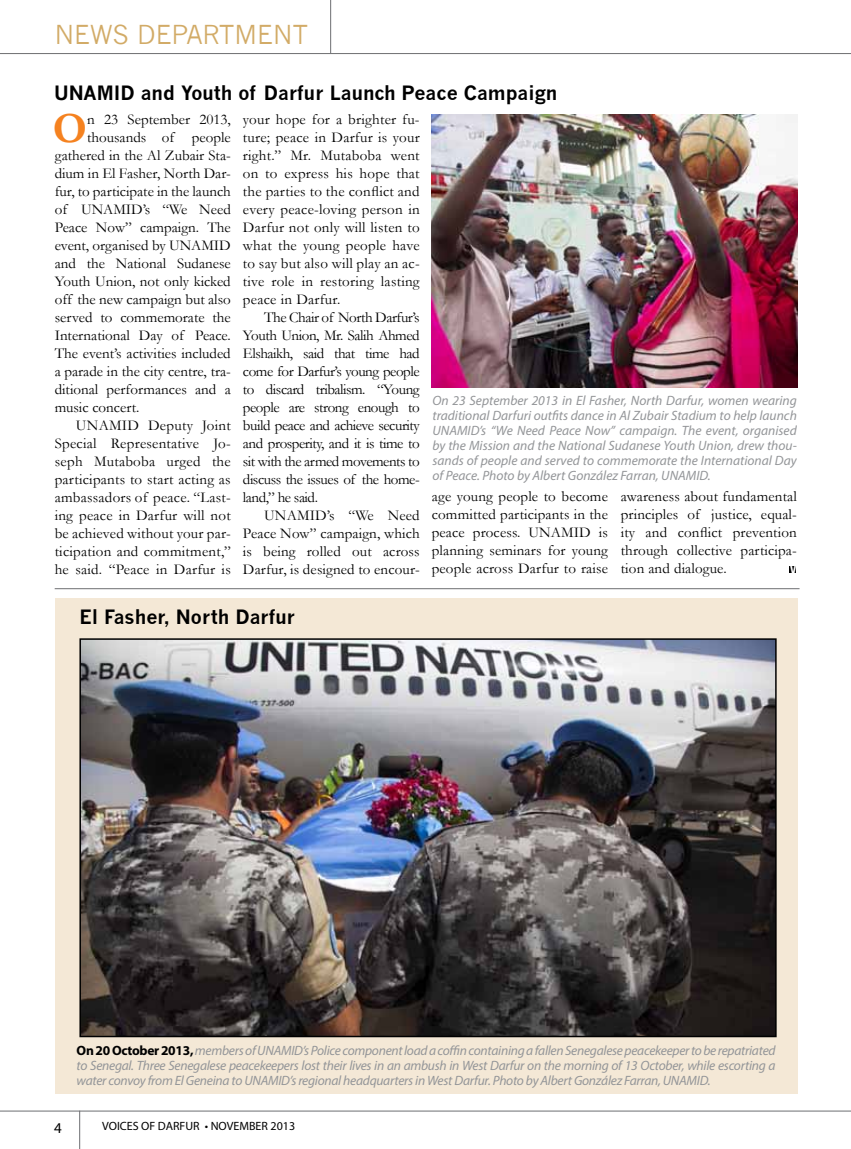
<style>
.page{position:relative;width:851px;height:1149px;background:#fff}
.page>*{position:absolute;margin:0;border:0;box-sizing:border-box;transform-origin:0 0}
.t1{font:700 43.35px "Garamond";color:#f58220}
.t2{font:25.5px "News Gothic";color:#d2ab67}
.t3{font:700 19.35px "News Gothic";color:#000}
.t4{font:15px/18px "Garamond";color:#000;text-align:justify}
.t5{font:15px "Myriad Pro";color:#000}
.t6{font:italic 13.5px/14.9px "Myriad Pro";letter-spacing:-.01em;color:#939598;text-align:justify}
.t7{font:12px "Myriad Pro";color:#000}
.t8{font:700 condensed 12px "Helvetica Neue";color:#fff}
.s1{font-weight:700;font-style:normal;color:#000}
</style>
<div class="page">
<hr style="left:0;top:1110px;width:850px;height:1px;background:#6d6e71">
<hr style="left:79px;top:1110px;width:1px;height:38px;background:#6d6e71">
<hr style="left:330px;top:0;width:1px;height:53px;background:#6d6e71">
<hr style="left:0;top:53px;width:850px;height:1px;background:#6d6e71">
<div style="left:55px;top:598px;width:742px;height:495px;background:#f4e8d6"></div>
<hr style="left:55px;top:588px;width:744px;height:1px;background:#6d6e71">
<img style="left:432px;top:114px;width:365px;height:273px">
<img style="left:82px;top:641px;width:691px;height:392px">
<div style="left:79px;top:638px;width:697px;height:398px;border:2px solid #000"></div>
<svg style="left:789px;top:566px;width:6px;height:6px"></svg>
<h2 class="t2" style="left:55px;top:20px;width:255px">NEWS DEPARTMENT</h2>
<p class="t3" style="left:54px;top:81px;width:504px">UNAMID and Youth of Darfur Launch Peace Campaign</p>
<h1 class="t1" style="left:53px;top:102px;width:36px">O</h1>
<p class="t4" style="left:87px;top:110px;width:145px">n 23 September 2013,</p>
<p class="t4" style="left:87px;top:128px;width:145px">thousands of people</p>
<p class="t4" style="left:55px;top:146px;width:178px">gathered in the Al Zubair Sta-</p>
<p class="t4" style="left:55px;top:164px;width:178px">dium in El Fasher, North Dar-</p>
<p class="t4" style="left:55px;top:182px;width:178px">fur, to participate in the launch</p>
<p class="t4" style="left:55px;top:200px;width:178px">of UNAMID’s “We Need</p>
<p class="t4" style="left:55px;top:218px;width:178px">Peace Now” campaign. The</p>
<p class="t4" style="left:55px;top:236px;width:178px">event, organised by UNAMID</p>
<p class="t4" style="left:55px;top:254px;width:178px">and the National Sudanese</p>
<p class="t4" style="left:55px;top:272px;width:177px">Youth Union, not only kicked</p>
<p class="t4" style="left:55px;top:290px;width:178px">off the new campaign but also</p>
<p class="t4" style="left:55px;top:308px;width:178px">served to commemorate the</p>
<p class="t4" style="left:55px;top:326px;width:178px">International Day of Peace.</p>
<p class="t4" style="left:55px;top:344px;width:178px">The event’s activities included</p>
<p class="t4" style="left:55px;top:362px;width:178px">a parade in the city centre, tra-</p>
<p class="t4" style="left:55px;top:380px;width:178px">ditional performances and a</p>
<p class="t4" style="left:55px;top:398px;width:86px">music concert.</p>
<p class="t4" style="left:76px;top:416px;width:156px">UNAMID Deputy Joint</p>
<p class="t4" style="left:55px;top:434px;width:177px">Special Representative Jo-</p>
<p class="t4" style="left:55px;top:452px;width:177px">seph Mutaboba urged the</p>
<p class="t4" style="left:55px;top:470px;width:177px">participants to start acting as</p>
<p class="t4" style="left:55px;top:488px;width:178px">ambassadors of peace. “Last-</p>
<p class="t4" style="left:55px;top:506px;width:177px">ing peace in Darfur will not</p>
<p class="t4" style="left:55px;top:524px;width:178px">be achieved without your par-</p>
<p class="t4" style="left:55px;top:542px;width:177px">ticipation and commitment,”</p>
<p class="t4" style="left:55px;top:560px;width:178px">he said. “Peace in Darfur is</p>
<p class="t4" style="left:243px;top:110px;width:178px">your hope for a brighter fu&shy;ture; peace in Darfur is your right.” Mr. Mutaboba went on to express his hope that the parties to the conflict and every peace-loving person in Darfur not only will listen to what the young people have to say but also will play an ac&shy;tive role in restoring lasting peace in Darfur.</p>
<p class="t4" style="left:243px;top:308px;width:178px;text-indent:21px">The Chair of North Darfur’s Youth Union, Mr. Salih Ahmed Elshaikh, said that time had come for Darfur’s young people to discard tribalism. “Young people are strong enough to build peace and achieve security and prosperity, and it is time to sit with the armed movements to discuss the issues of the home&shy;land,” he said.</p>
<p class="t4" style="left:243px;top:506px;width:178px;text-indent:21px">UNAMID’s “We Need Peace Now” campaign, which is being rolled out across Darfur, is designed to encour-</p>
<p class="t6" style="left:432px;top:393px;width:366px">On 23 September 2013 in El Fasher, North Darfur, women wearing traditional Darfuri outfits dance in Al Zubair Stadium to help launch UNAMID’s “We Need Peace Now” campaign. The event, organised by the Mission and the National Sudanese Youth Union, drew thou&shy;sands of people and served to commemorate the International Day of Peace. Photo by Albert González Farran, UNAMID.</p>
<p class="t4" style="left:431px;top:487px;width:178px">age young people to become committed participants in the peace process. UNAMID is planning seminars for young people across Darfur to raise</p>
<p class="t4" style="left:620px;top:487px;width:177px">awareness about fundamental principles of justice, equal&shy;ity and conflict prevention through collective participa&shy;tion and dialogue.</p>
<p class="t8" style="left:790px;top:559px;width:8px">V</p>
<p class="t3" style="left:79px;top:604px;width:217px">El Fasher, North Darfur</p>
<p class="t6" style="left:77px;top:1042px;width:700px"><span class="s1">On 20 October 2013,</span> members of UNAMID’s Police component load a coffin containing a fallen Senegalese peacekeeper to be repatriated to Senegal. Three Senegalese peacekeepers lost their lives in an ambush in West Darfur on the morning of 13 October, while escorting a water convoy from El Geneina to UNAMID’s regional headquarters in West Darfur. Photo by Albert González Farran, UNAMID.</p>
<p class="t5" style="left:54px;top:1117px;width:9px">4</p>
<p class="t7" style="left:102px;top:1118px;width:194px">VOICES OF DARFUR • NOVEMBER 2013</p>
</div>
